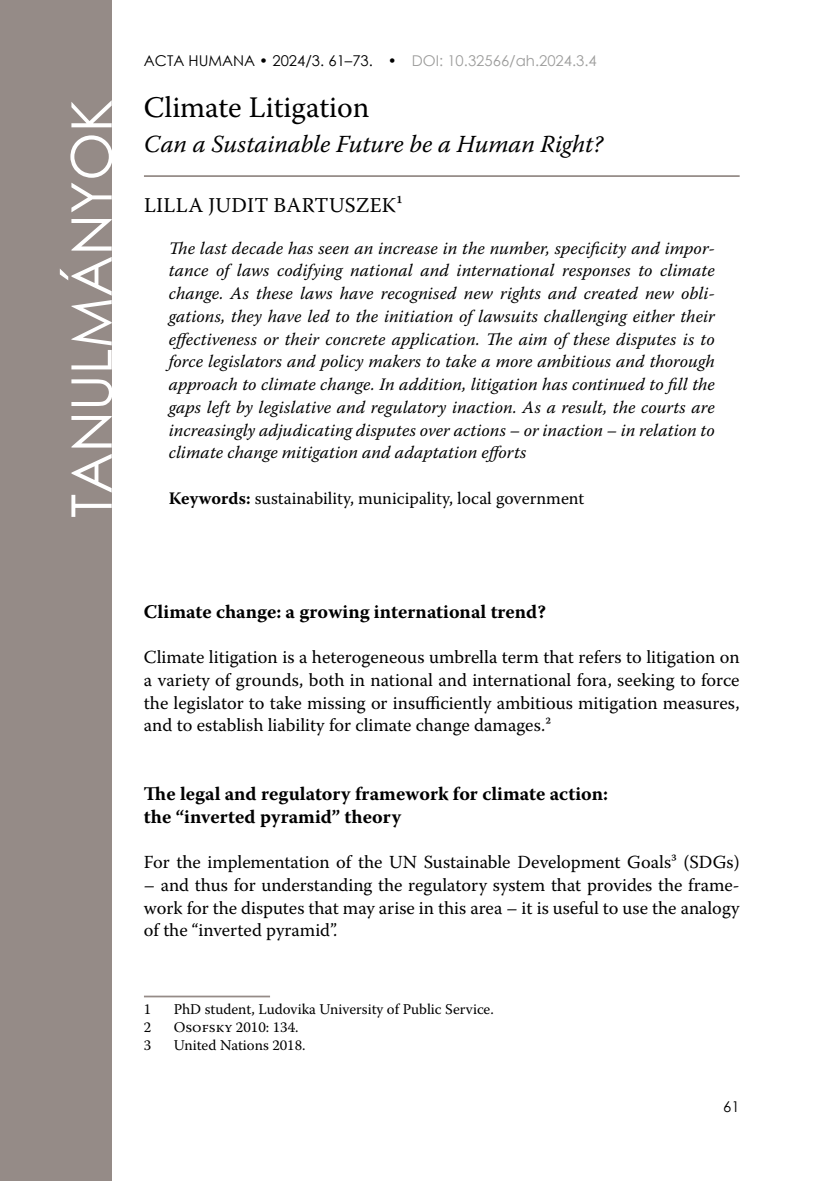
<style>
.page{position:relative;width:834px;height:1181px;background:#fff}
.page>*{position:absolute;margin:0;border:0;box-sizing:border-box;transform-origin:0 0}
.t1{font:56px "Century Gothic";color:#fff}
.t2{font:29.75px "Warnock Pro";color:#000}
.t3{font:italic 24.5px "Warnock Pro";color:#000}
.t4{font:21px "Warnock Pro";letter-spacing:.015em;color:#000}
.t5{font:700 19.25px/22.8px "Warnock Pro";color:#000}
.t6{font:18.38px/22.8px "Warnock Pro";color:#000;text-align:justify}
.t7{font:italic 17.5px/22.8px "Warnock Pro";letter-spacing:.005em;color:#000;text-align:justify}
.t8{font:17.5px "Warnock Pro";color:#000}
.t9{font:14.88px "Warnock Pro";color:#000}
.t10{font:14.88px "Century Gothic";color:#000}
.s1{color:#9d9d9c}
.s2{font-weight:700}
.s3{font-size:17.5px}
</style>
<div class="page">
<div style="left:0;top:0;width:112px;height:1181px;background:#958b87"></div>
<hr style="left:144px;top:175px;width:595px;height:2px;background:#958b87">
<hr style="left:144px;top:995px;width:126px;height:2px;background:#958b87">
<h1 class="t1" style="left:52px;top:518px;width:420px;rotate:-90deg">TANULMÁNYOK</h1>
<p class="t10" style="left:144px;top:50px;width:454px">ACTA HUMANA • 2024/3. 61–73. • <span class="s1">DOI: 10.32566/ah.2024.3.4</span></p>
<h2 class="t2" style="left:144px;top:89px;width:227px">Climate Litigation</h2>
<h3 class="t3" style="left:144px;top:129px;width:460px">Can a Sustainable Future be a Human Right?</h3>
<p class="t4" style="left:144px;top:192px;width:260px">LILLA JUDIT BARTUSZEK1</p>
<p class="t7" style="left:169px;top:236px;width:547px">The last decade has seen an increase in the number, specificity and impor&shy;tance of laws codifying national and international responses to climate change. As these laws have recognised new rights and created new obli&shy;gations, they have led to the initiation of lawsuits challenging either their effectiveness or their concrete application. The aim of these disputes is to force legislators and policy makers to take a more ambitious and thorough approach to climate change. In addition, litigation has continued to fill the gaps left by legislative and regulatory inaction. As a result, the courts are increasingly adjudicating disputes over actions – or inaction – in relation to climate change mitigation and adaptation efforts</p>
<p class="t8" style="left:169px;top:487px;width:417px"><span class="s2">Keywords:</span> sustainability, municipality, local government</p>
<p class="t5" style="left:144px;top:599px;width:403px">Climate change: a growing international trend?</p>
<p class="t6" style="left:144px;top:645px;width:597px">Climate litigation is a heterogeneous umbrella term that refers to litigation on a variety of grounds, both in national and international fora, seeking to force the legislator to take missing or insufficiently ambitious mitigation measures, and to establish liability for climate change damages.<span class="s3">2</span></p>
<p class="t5" style="left:144px;top:781px;width:465px">The legal and regulatory framework for climate action: the “inverted pyramid” theory</p>
<p class="t6" style="left:144px;top:850px;width:597px">For the implementation of the UN Sustainable Development Goals<span class="s3">3</span> (SDGs)</p>
<p class="t6" style="left:144px;top:873px;width:597px">– and thus for understanding the regulatory system that provides the frame&shy;work for the disputes that may arise in this area – it is useful to use the analogy of the “inverted pyramid”.</p>
<p class="t9" style="left:144px;top:1000px;width:9px">1</p>
<p class="t9" style="left:174px;top:1000px;width:320px">PhD student, Ludovika University of Public Service.</p>
<p class="t9" style="left:144px;top:1018px;width:9px">2</p>
<p class="t9" style="left:174px;top:1018px;width:125px">Osofsky 2010: 134.</p>
<p class="t9" style="left:144px;top:1036px;width:9px">3</p>
<p class="t9" style="left:174px;top:1036px;width:132px">United Nations 2018.</p>
<p class="t10" style="left:723px;top:1095px;width:18px">61</p>
</div>
